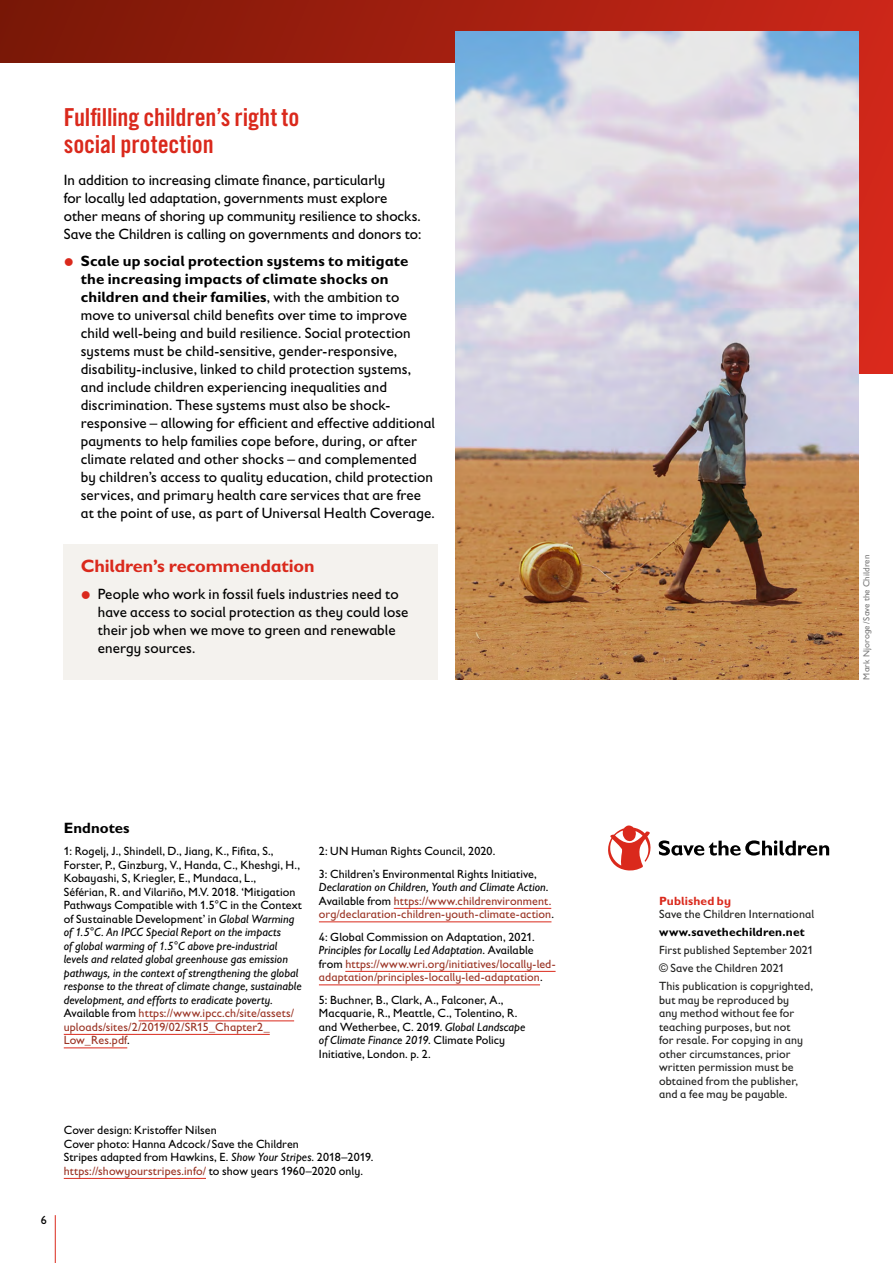
<style>
.page{position:relative;width:893px;height:1263px;background:#fff}
.page>*{position:absolute;margin:0;border:0;box-sizing:border-box;transform-origin:0 0}
.t1{font:24.75px/27px "Trade Gothic LT Pro Bd Cn 20";letter-spacing:-.005em;color:#da291c}
.t2{font:700 18px "Gill Sans Infant Std";letter-spacing:-.005em;color:#da291c}
.t3{font:15px/18px "Gill Sans Infant Std";letter-spacing:.005em;color:#000}
.t4{font:700 15px "Gill Sans Infant Std";letter-spacing:.005em;color:#000}
.t5{font:italic 12px/13.5px "Gill Sans Infant Std";letter-spacing:.005em;color:#000}
.t6{font:12px/13.5px "Gill Sans Infant Std";letter-spacing:.01em;color:#000}
.t7{font:12px/13.5px "Gill Sans Infant Std";letter-spacing:.005em;color:#9a3324}
.t8{font:12px/13.5px "Gill Sans Infant Std";letter-spacing:.01em;color:#222221}
.t9{font:700 12px "Gill Sans Infant Std";letter-spacing:.01em;color:#000}
.t10{font:700 12px "Gill Sans Infant Std";letter-spacing:.01em;color:#da291c}
.t11{font:9px "Gill Sans Infant Std";letter-spacing:.015em;color:#7a7a7a}
.s1{font-weight:700}
.s2{font-style:normal}
.s3{font-style:normal;color:#9a3324}
.s4{font-style:italic;color:#000}
.s5{color:#000}
.s6{font-style:italic}
.s7{color:#9a3324}
</style>
<div class="page">
<div style="left:0;top:0;width:893px;height:374px;background:linear-gradient(to right,#781706,#ce2719)"></div>
<div style="left:0;top:63px;width:829px;height:702px;background:#fff"></div>
<div style="left:64px;top:544px;width:374px;height:136px;background:#f4f2ee"></div>
<hr style="left:139px;top:1020px;width:155px;height:1px;background:#da291c">
<hr style="left:64px;top:1034px;width:206px;height:1px;background:#da291c">
<hr style="left:64px;top:1047px;width:63px;height:1px;background:#da291c">
<hr style="left:394px;top:908px;width:157px;height:1px;background:#da291c">
<hr style="left:319px;top:921px;width:232px;height:1px;background:#da291c">
<hr style="left:345px;top:971px;width:211px;height:1px;background:#da291c">
<hr style="left:319px;top:984px;width:221px;height:1px;background:#da291c">
<img style="left:455px;top:32px;width:404px;height:648px">
<hr style="left:55px;top:1215px;width:1px;height:48px;background:#da291c">
<svg style="left:608px;top:825px;width:43px;height:46px"></svg>
<svg style="left:659px;top:840px;width:170px;height:15px"></svg>
<hr style="left:64px;top:1178px;width:142px;height:1px;background:#da291c">
<h1 class="t1" style="left:64px;top:103px;width:237px">Fulfilling children’s right to social protection</h1>
<p class="t3" style="left:64px;top:170px;width:359px">In addition to increasing climate finance, particularly<br>for locally led adaptation, governments must explore other means of shoring up community resilience to shocks.<br>Save the Children is calling on governments and donors to:</p>
<p class="t3" style="left:81px;top:251px;width:356px"><span class="s1">Scale up social protection systems to mitigate the increasing impacts of climate shocks on children and their families</span>, with the ambition to move to universal child benefits over time to improve child well-being and build resilience. Social protection systems must be child-sensitive, gender-responsive, disability-inclusive, linked to child protection systems, and include children experiencing inequalities and discrimination. These systems must also be shock&shy;responsive – allowing for efficient and effective additional payments to help families cope before, during, or after climate related and other shocks – and complemented by children’s access to quality education, child protection services, and primary health care services that are free at the point of use, as part of Universal Health Coverage.</p>
<p class="t2" style="left:81px;top:555px;width:235px">Children’s recommendation</p>
<p class="t3" style="left:98px;top:584px;width:312px">People who work in fossil fuels industries need to have access to social protection as they could lose their job when we move to green and renewable energy sources.</p>
<p class="t4" style="left:64px;top:819px;width:67px">Endnotes</p>
<p class="t5" style="left:64px;top:844px;width:240px"><span class="s2">1: Rogelj, J., Shindell, D., Jiang, K., Fifita, S., Forster, P., Ginzburg, V., Handa, C., Kheshgi, H., Kobayashi, S, Kriegler, E., Mundaca, L., Séférian, R. and Vilariño, M.V. 2018. ‘Mitigation Pathways Compatible with 1.5°C in the Context of Sustainable Development’ in</span> Global Warming of 1.5°C. An IPCC Special Report on the impacts<br>of global warming of 1.5°C above pre-industrial levels and related global greenhouse gas emission pathways, in the context of strengthening the global response to the threat of climate change, sustainable development, and efforts to eradicate poverty.<br><span class="s2">Available from</span> <span class="s3">https://www.ipcc.ch/site/assets/ uploads/sites/2/2019/02/SR15_Chapter2_ Low_Res.pdf</span><span class="s2">.</span></p>
<p class="t6" style="left:319px;top:840px;width:219px;line-height:22.5px">2: UN Human Rights Council, 2020.<br>3: Children’s Environmental Rights Initiative,</p>
<p class="t7" style="left:319px;top:880px;width:237px"><span class="s4">Declaration on Children, Youth and Climate Action</span><span class="s5">.<br>Available from</span> https://www.childrenvironment. org/declaration-children-youth-climate-action<span class="s5">.</span></p>
<p class="t7" style="left:319px;top:930px;width:238px"><span class="s5">4: Global Commission on Adaptation, 2021.<br></span><span class="s4">Principles for Locally Led Adaptation</span><span class="s5">. Available from</span> https://www.wri.org/initiatives/locally-led&shy;adaptation/principles-locally-led-adaptation<span class="s5">.</span></p>
<p class="t6" style="left:319px;top:993px;width:208px">5: Buchner, B., Clark, A., Falconer, A., Macquarie, R., Meattle, C., Tolentino, R. and Wetherbee, C. 2019. <span class="s6">Global Landscape of Climate Finance 2019</span>. Climate Policy Initiative, London. p. 2.</p>
<p class="t6" style="left:41px;top:1213px;width:7px">6</p>
<p class="t6" style="left:64px;top:1123px;width:311px">Cover design: Kristoffer Nilsen<br>Cover photo: Hanna Adcock/Save the Children<br>Stripes adapted from Hawkins, E. <span class="s6">Show Your Stripes</span>. 2018–2019. <span class="s7">https://showyourstripes.info/</span> to show years 1960–2020 only.</p>
<p class="t11" style="left:861px;top:680px;width:127px;rotate:-90deg">Mark Njoroge/Save the Children</p>
<p class="t10" style="left:659px;top:893px;width:73px">Published by</p>
<p class="t8" style="left:659px;top:907px;width:157px">Save the Children International</p>
<p class="t9" style="left:659px;top:925px;width:147px">www.savethechildren.net</p>
<p class="t8" style="left:659px;top:941px;width:156px;line-height:18px">First published September 2021 © Save the Children 2021<br>This publication is copyrighted,</p>
<p class="t8" style="left:659px;top:993px;width:145px">but may be reproduced by any method without fee for teaching purposes, but not for resale. For copying in any other circumstances, prior written permission must be obtained from the publisher, and a fee may be payable.</p>
</div>
